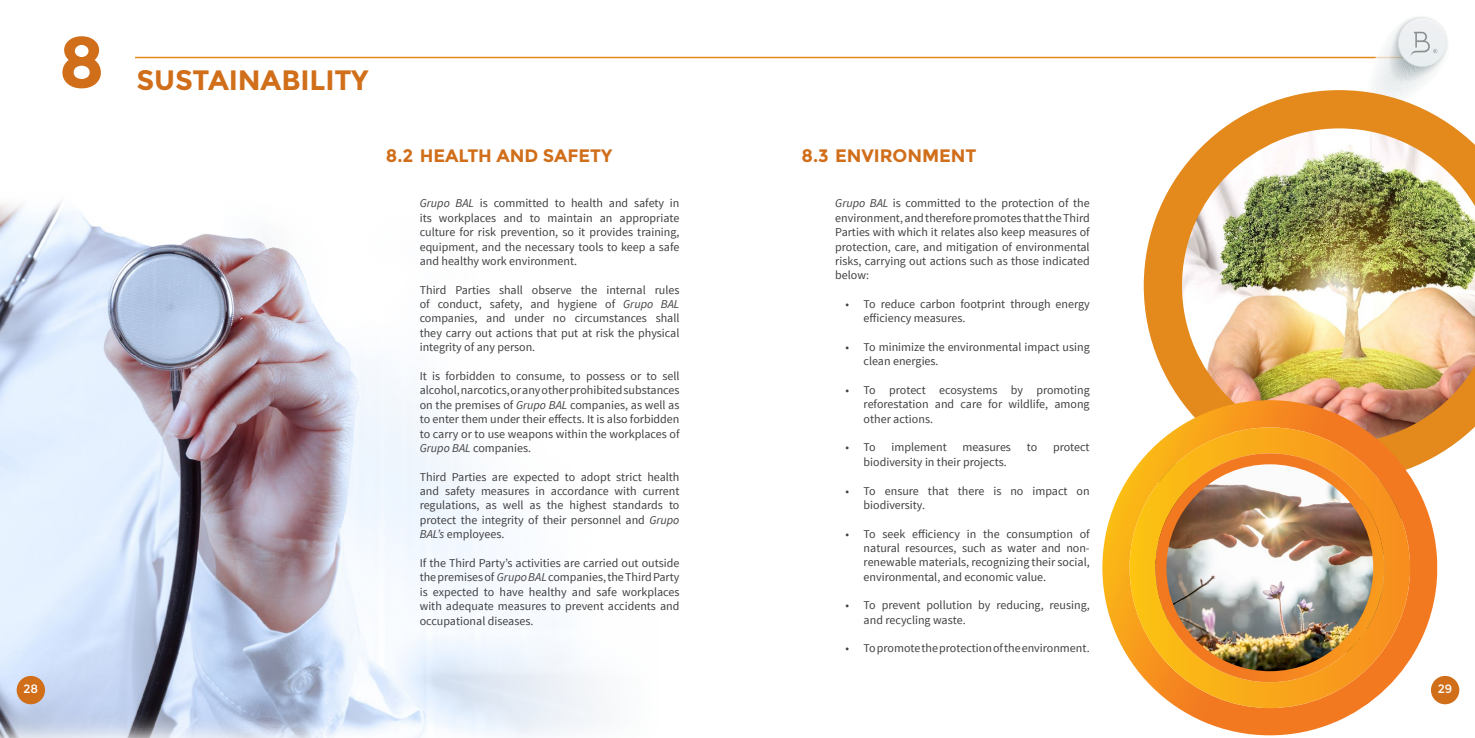
<style>
.page{position:relative;width:1475px;height:738px;background:#fff}
.page>*{position:absolute;margin:0;border:0;box-sizing:border-box;transform-origin:0 0}
.t1{font:700 72px "Montserrat";color:#d06e1a}
.t2{font:700 28px "Montserrat";letter-spacing:-.005em;color:#d06e1a}
.t3{font:700 18px "Montserrat";letter-spacing:-.005em;color:#d06e1a}
.t4{font:12px/14.4px "Source Sans Pro";color:#414042;text-align:justify}
.t5{font:12px "Montserrat";color:#fff}
.s1{font-style:italic}
</style>
<div class="page">
<img style="left:0;top:202px;width:601px;height:535px">
<hr style="left:135px;top:57px;width:1282px;height:1px;background:#e4891b">
<svg style="left:1358px;top:16px;width:90px;height:74px"></svg>
<svg style="left:1143px;top:90px;width:313px;height:366px;fill:#e4891b"></svg>
<img style="left:1181px;top:128px;width:293px;height:315px">
<svg style="left:1102px;top:400px;width:334px;height:334px"></svg>
<svg style="left:1129px;top:427px;width:280px;height:280px;background:#f6a536"></svg>
<img style="left:1155px;top:453px;width:228px;height:228px">
<div style="left:17px;top:675px;width:28px;height:28px;background:#d06e1a;border-radius:50%"></div>
<div style="left:1430px;top:675px;width:28px;height:28px;background:#d06e1a;border-radius:50%"></div>
<h1 class="t1" style="left:58px;top:19px;width:48px">8</h1>
<h2 class="t2" style="left:136px;top:64px;width:234px">SUSTAINABILITY</h2>
<h3 class="t3" style="left:386px;top:144px;width:228px">8.2 HEALTH AND SAFETY</h3>
<h3 class="t3" style="left:801px;top:144px;width:176px">8.3 ENVIRONMENT</h3>
<p class="t4" style="left:419px;top:196px;width:261px"><span class="s1">Grupo BAL</span> is committed to health and safety in its workplaces and to maintain an appropriate culture for risk prevention, so it provides training, equipment, and the necessary tools to keep a safe and healthy work environment.</p>
<p class="t4" style="left:419px;top:282px;width:261px">Third Parties shall observe the internal rules of conduct, safety, and hygiene of <span class="s1">Grupo BAL </span>companies, and under no circumstances shall they carry out actions that put at risk the physical integrity of any person.</p>
<p class="t4" style="left:419px;top:368px;width:261px">It is forbidden to consume, to possess or to sell alcohol, narcotics, or any other prohibited substances on the premises of <span class="s1">Grupo BAL</span> companies, as well as to enter them under their effects. It is also forbidden to carry or to use weapons within the workplaces of <span class="s1">Grupo BAL</span> companies.</p>
<p class="t4" style="left:419px;top:469px;width:261px">Third Parties are expected to adopt strict health and safety measures in accordance with current regulations, as well as the highest standards to protect the integrity of their personnel and <span class="s1">Grupo BAL’s</span> employees.</p>
<p class="t4" style="left:419px;top:555px;width:261px">If the Third Party’s activities are carried out outside the premises of <span class="s1">Grupo BAL</span> companies, the Third Party is expected to have healthy and safe workplaces with adequate measures to prevent accidents and occupational diseases.</p>
<p class="t4" style="left:835px;top:196px;width:256px"><span class="s1">Grupo BAL</span> is committed to the protection of the environment, and therefore promotes that the Third Parties with which it relates also keep measures of protection, care, and mitigation of environmental risks, carrying out actions such as those indicated below:</p>
<p class="t4" style="left:863px;top:297px;width:227px;text-indent:-18px">• To reduce carbon footprint through energy efficiency measures.</p>
<p class="t4" style="left:863px;top:340px;width:227px;text-indent:-18px">• To minimize the environmental impact using clean energies.</p>
<p class="t4" style="left:863px;top:383px;width:227px;text-indent:-18px">• To protect ecosystems by promoting reforestation and care for wildlife, among other actions.</p>
<p class="t4" style="left:845px;top:440px;width:32px">• To</p>
<p class="t4" style="left:891px;top:440px;width:57px">implement</p>
<p class="t4" style="left:962px;top:440px;width:50px">measures</p>
<p class="t4" style="left:1026px;top:440px;width:12px">to</p>
<p class="t4" style="left:1052px;top:440px;width:38px">protect</p>
<p class="t4" style="left:863px;top:454px;width:145px">biodiversity in their projects.</p>
<p class="t4" style="left:863px;top:483px;width:227px;text-indent:-18px">• To ensure that there is no impact on biodiversity.</p>
<p class="t4" style="left:863px;top:526px;width:227px;text-indent:-18px">• To seek efficiency in the consumption of natural resources, such as water and non&shy;renewable materials, recognizing their social, environmental, and economic value.</p>
<p class="t4" style="left:863px;top:598px;width:227px;text-indent:-18px">• To prevent pollution by reducing, reusing, and recycling waste.</p>
<p class="t4" style="left:845px;top:641px;width:245px">• To promote the protection of the environment.</p>
<p class="t5" style="left:23px;top:681px;width:16px">28</p>
<p class="t5" style="left:1437px;top:681px;width:16px">29</p>
</div>
